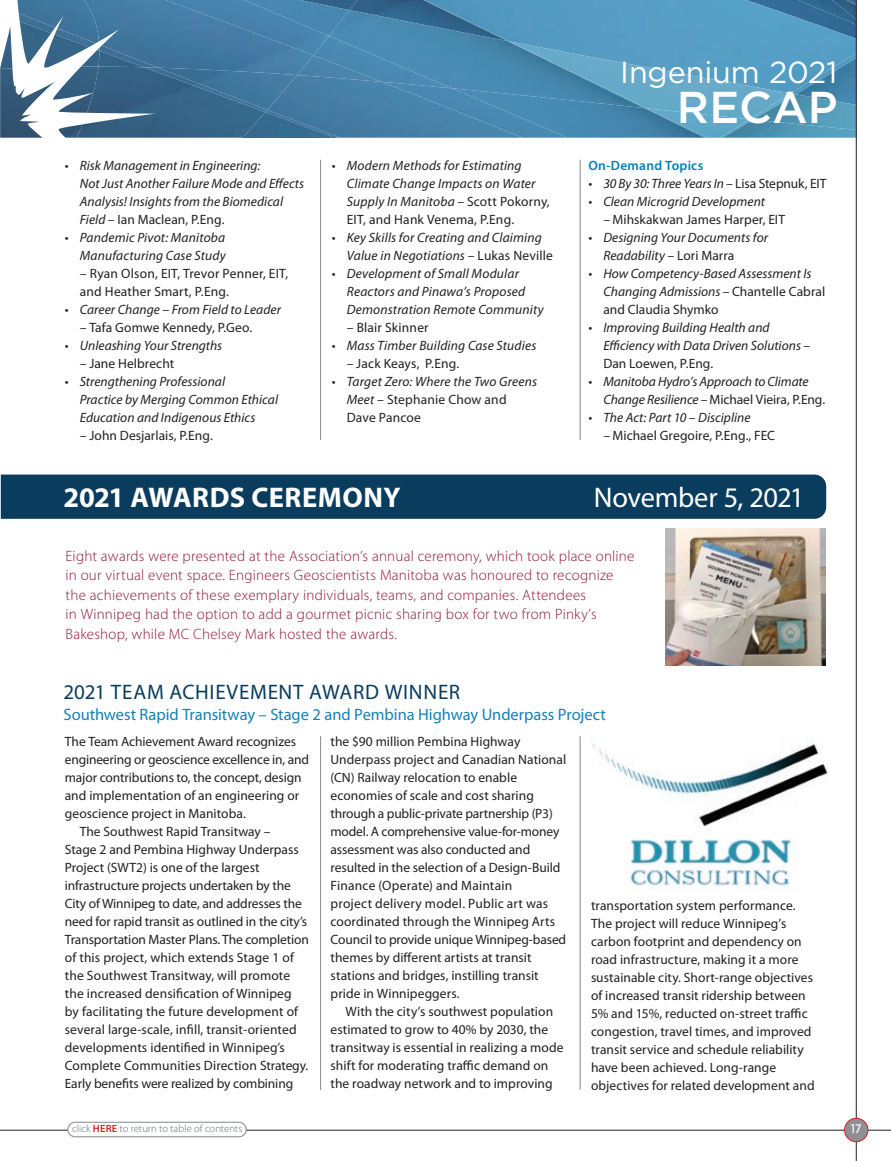
<style>
.page{position:relative;width:891px;height:1161px;background:#fff}
.page>*{position:absolute;margin:0;border:0;box-sizing:border-box;transform-origin:0 0}
.t1{font:500 44.55px "Gotham";letter-spacing:.005em;color:#fff}
.t2{font:30.45px "Gotham";letter-spacing:-.005em;color:#fff}
.t3{font:700 28.5px "Myriad Pro";letter-spacing:.01em;color:#fff}
.t4{font:28.5px "Myriad Pro";letter-spacing:-.015em;color:#fff}
.t5{font:21px "Myriad Pro";letter-spacing:.03em;color:#0a3c5e}
.t6{font:16.5px "Myriad Pro";letter-spacing:-.005em;color:#1482b6}
.t7{font:300 15px/19.5px "Myriad Pro";letter-spacing:.015em;color:#8e1737}
.t8{font:13.5px/18px "Myriad Pro";color:#231f20}
.t9{font:italic 13.5px/18px "Myriad Pro";letter-spacing:.005em;color:#231f20}
.t10{font:600 13.5px "Myriad Pro";letter-spacing:.015em;color:#0082b5}
.t11{font:500 13.5px "Agenda";color:#fff}
.t12{font:300 10.5px "Myriad Pro";letter-spacing:.01em;color:#616d75}
.s1{font-style:normal}
.s2{font-style:italic}
.s3{font-weight:600;color:#d91f26}
</style>
<div class="page">
<img style="left:313px;top:68px;width:16px;height:7px">
<div style="left:267px;top:75px;width:185px;height:63px;background:#467ea6"></div>
<img style="left:265px;top:112px;width:70px;height:26px">
<div style="left:507px;top:0;width:200px;height:41px;background:#569ec5"></div>
<img style="left:644px;top:41px;width:63px;height:67px">
<img style="left:357px;top:0;width:150px;height:10px">
<img style="left:329px;top:10px;width:315px;height:98px">
<img style="left:452px;top:88px;width:253px;height:50px">
<svg style="left:707px;top:0;width:149px;height:139px;background:#5499be"></svg>
<img style="left:313px;top:36px;width:16px;height:32px">
<img style="left:157px;top:0;width:156px;height:75px">
<img style="left:265px;top:68px;width:32px;height:42px">
<img style="left:157px;top:67px;width:108px;height:71px">
<img style="left:349px;top:0;width:8px;height:10px">
<img style="left:244px;top:0;width:105px;height:36px">
<img style="left:796px;top:58px;width:60px;height:36px">
<img style="left:753px;top:94px;width:103px;height:26px">
<img style="left:723px;top:120px;width:133px;height:18px">
<svg style="left:0;top:0;width:157px;height:138px"></svg>
<div style="left:1px;top:475px;width:825px;height:44px;background:#0a3c5e"></div>
<img style="left:665px;top:529px;width:160px;height:137px">
<img style="left:592px;top:737px;width:235px;height:153px">
<hr style="left:320px;top:736px;width:1px;height:354px;background:#84878d">
<hr style="left:580px;top:736px;width:1px;height:354px;background:#84878d">
<hr style="left:320px;top:160px;width:1px;height:280px;background:#84878d">
<hr style="left:580px;top:160px;width:1px;height:280px;background:#84878d">
<hr style="left:0;top:1130px;width:891px;height:1px;background:#231f20">
<hr style="left:856px;top:0;width:1px;height:1161px;background:#231f20">
<div style="left:845px;top:1118px;width:23px;height:24px;background:#8e9095;border-radius:50%"></div>
<div style="left:844px;top:1118px;width:24px;height:24px;border:1px solid #d91f26;border-radius:50%"></div>
<div style="left:68px;top:1122px;width:178px;height:15px;background:#fff;border-radius:7px"></div>
<div style="left:68px;top:1122px;width:178px;height:15px;border:1px solid #84878d;border-radius:7px"></div>
<p class="t9" style="left:80px;top:156px;width:226px;text-indent:-15px">• Risk Management in Engineering:<br>Not Just Another Failure Mode and Effects Analysis! Insights from the Biomedical Field – <span class="s1">Ian Maclean, P.Eng.</span></p>
<p class="t9" style="left:65px;top:228px;width:162px;text-align:right">• Pandemic Pivot: Manitoba<br>Manufacturing Case Study</p>
<p class="t8" style="left:80px;top:264px;width:210px"><span class="s2">–</span> Ryan Olson, EIT, Trevor Penner, EIT, and Heather Smart, P.Eng.</p>
<p class="t9" style="left:65px;top:300px;width:218px">• Career Change – From Field to Leader</p>
<p class="t8" style="left:80px;top:318px;width:174px"><span class="s2">–</span> Tafa Gomwe Kennedy, P.Geo.</p>
<p class="t9" style="left:65px;top:336px;width:159px">• Unleashing Your Strengths</p>
<p class="t8" style="left:80px;top:354px;width:96px"><span class="s2">–</span> Jane Helbrecht</p>
<p class="t9" style="left:80px;top:372px;width:200px;text-indent:-15px">• Strengthening Professional<br>Practice by Merging Common Ethical<br>Education and Indigenous Ethics</p>
<p class="t8" style="left:80px;top:426px;width:135px"><span class="s2">–</span> John Desjarlais, P.Eng.</p>
<p class="t9" style="left:347px;top:156px;width:204px;text-indent:-15px">• Modern Methods for Estimating<br>Climate Change Impacts on Water<br>Supply In Manitoba – <span class="s1">Scott Pokorny,<br>EIT, and Hank Venema, P.Eng.</span></p>
<p class="t9" style="left:347px;top:228px;width:208px;text-indent:-15px">• Key Skills for Creating and Claiming<br>Value in Negotiations – <span class="s1">Lukas Neville</span></p>
<p class="t9" style="left:347px;top:264px;width:198px;text-indent:-15px">• Development of Small Modular<br>Reactors and Pinawa’s Proposed<br>Demonstration Remote Community</p>
<p class="t8" style="left:347px;top:318px;width:83px"><span class="s2">–</span> Blair Skinner</p>
<p class="t9" style="left:332px;top:336px;width:206px">• Mass Timber Building Case Studies</p>
<p class="t8" style="left:347px;top:354px;width:114px"><span class="s2">–</span> Jack Keays, P.Eng.</p>
<p class="t9" style="left:347px;top:372px;width:192px;text-indent:-15px">• Target Zero: Where the Two Greens<br>Meet – <span class="s1">Stephanie Chow and<br>Dave Pancoe</span></p>
<h3 class="t3" style="left:64px;top:479px;width:339px">2021 AWARDS CEREMONY</h3>
<h2 class="t2" style="left:620px;top:56px;width:219px">Ingenium 2021</h2>
<h1 class="t1" style="left:677px;top:82px;width:162px">RECAP</h1>
<p class="t10" style="left:588px;top:157px;width:117px">On-Demand Topics</p>
<p class="t9" style="left:588px;top:174px;width:240px">• 30 By 30: Three Years In – <span class="s1">Lisa Stepnuk, EIT</span></p>
<p class="t9" style="left:588px;top:192px;width:178px">• Clean Microgrid Development</p>
<p class="t8" style="left:603px;top:210px;width:183px"><span class="s2">–</span> Mihskakwan James Harper, EIT</p>
<p class="t9" style="left:603px;top:228px;width:166px;text-indent:-15px">• Designing Your Documents for<br>Readability – <span class="s1">Lori Marra</span></p>
<p class="t9" style="left:603px;top:264px;width:223px;text-indent:-15px">• How Competency-Based Assessment Is<br>Changing Admissions – <span class="s1">Chantelle Cabral and Claudia Shymko</span></p>
<p class="t9" style="left:603px;top:318px;width:208px;text-indent:-15px">• Improving Building Health and<br>Efficiency with Data Driven Solutions –</p>
<p class="t8" style="left:603px;top:354px;width:112px">Dan Loewen, P.Eng.</p>
<p class="t9" style="left:603px;top:372px;width:223px;text-indent:-15px">• Manitoba Hydro’s Approach to Climate<br>Change Resilience – <span class="s1">Michael Vieira, P.Eng.</span></p>
<p class="t9" style="left:588px;top:408px;width:164px">• The Act: Part 10 – Discipline</p>
<p class="t8" style="left:603px;top:426px;width:173px"><span class="s2">–</span> Michael Gregoire, P.Eng., FEC</p>
<h3 class="t4" style="left:594px;top:480px;width:212px">November 5, 2021</h3>
<p class="t7" style="left:65px;top:546px;width:571px">Eight awards were presented at the Association’s annual ceremony, which took place online in our virtual event space. Engineers Geoscientists Manitoba was honoured to recognize the achievements of these exemplary individuals, teams, and companies. Attendees<br>in Winnipeg had the option to add a gourmet picnic sharing box for two from Pinky’s Bakeshop, while MC Chelsey Mark hosted the awards.</p>
<h3 class="t5" style="left:64px;top:679px;width:398px">2021 TEAM ACHIEVEMENT AWARD WINNER</h3>
<p class="t6" style="left:64px;top:704px;width:544px">Southwest Rapid Transitway – Stage 2 and Pembina Highway Underpass Project</p>
<p class="t8" style="left:65px;top:733px;width:233px">The Team Achievement Award recognizes</p>
<p class="t8" style="left:65px;top:751px;width:246px">engineering or geoscience excellence in, and</p>
<p class="t8" style="left:65px;top:769px;width:238px">major contributions to, the concept, design</p>
<p class="t8" style="left:65px;top:787px;width:236px">and implementation of an engineering or</p>
<p class="t8" style="left:65px;top:805px;width:183px">geoscience project in Manitoba.</p>
<p class="t8" style="left:80px;top:823px;width:192px">The Southwest Rapid Transitway –</p>
<p class="t8" style="left:65px;top:841px;width:236px">Stage 2 and Pembina Highway Underpass</p>
<p class="t8" style="left:65px;top:859px;width:196px">Project (SWT2) is one of the largest</p>
<p class="t8" style="left:65px;top:877px;width:228px">infrastructure projects undertaken by the</p>
<p class="t8" style="left:65px;top:895px;width:239px">City of Winnipeg to date, and addresses the</p>
<p class="t8" style="left:65px;top:913px;width:244px">need for rapid transit as outlined in the city’s</p>
<p class="t8" style="left:65px;top:931px;width:246px">Transportation Master Plans. The completion</p>
<p class="t8" style="left:65px;top:949px;width:231px">of this project, which extends Stage 1 of</p>
<p class="t8" style="left:65px;top:967px;width:227px">the Southwest Transitway, will promote</p>
<p class="t8" style="left:65px;top:985px;width:228px">the increased densification of Winnipeg</p>
<p class="t8" style="left:65px;top:1003px;width:235px">by facilitating the future development of</p>
<p class="t8" style="left:65px;top:1021px;width:233px">several large-scale, infill, transit-oriented</p>
<p class="t8" style="left:65px;top:1039px;width:221px">developments identified in Winnipeg’s</p>
<p class="t8" style="left:65px;top:1057px;width:245px">Complete Communities Direction Strategy.</p>
<p class="t8" style="left:65px;top:1075px;width:230px">Early benefits were realized by combining</p>
<p class="t8" style="left:331px;top:733px;width:237px">the $90 million Pembina Highway Underpass project and Canadian National (CN) Railway relocation to enable economies of scale and cost sharing through a public-private partnership (P3) model. A comprehensive value-for-money assessment was also conducted and resulted in the selection of a Design-Build Finance (Operate) and Maintain<br>project delivery model. Public art was coordinated through the Winnipeg Arts Council to provide unique Winnipeg-based themes by different artists at transit stations and bridges, instilling transit pride in Winnipeggers.</p>
<p class="t8" style="left:331px;top:1003px;width:234px;text-indent:15px">With the city’s southwest population estimated to grow to 40% by 2030, the transitway is essential in realizing a mode shift for moderating traffic demand on the roadway network and to improving</p>
<p class="t8" style="left:591px;top:896px;width:225px">transportation system performance.<br>The project will reduce Winnipeg’s carbon footprint and dependency on road infrastructure, making it a more sustainable city. Short-range objectives of increased transit ridership between 5% and 15%, reducted on-street traffic congestion, travel times, and improved transit service and schedule reliability have been achieved. Long-range objectives for related development and</p>
<p class="t12" style="left:72px;top:1123px;width:172px">click <span class="s3">HERE</span> to return to table of contents</p>
<p class="t11" style="left:851px;top:1121px;width:12px">17</p>
</div>
